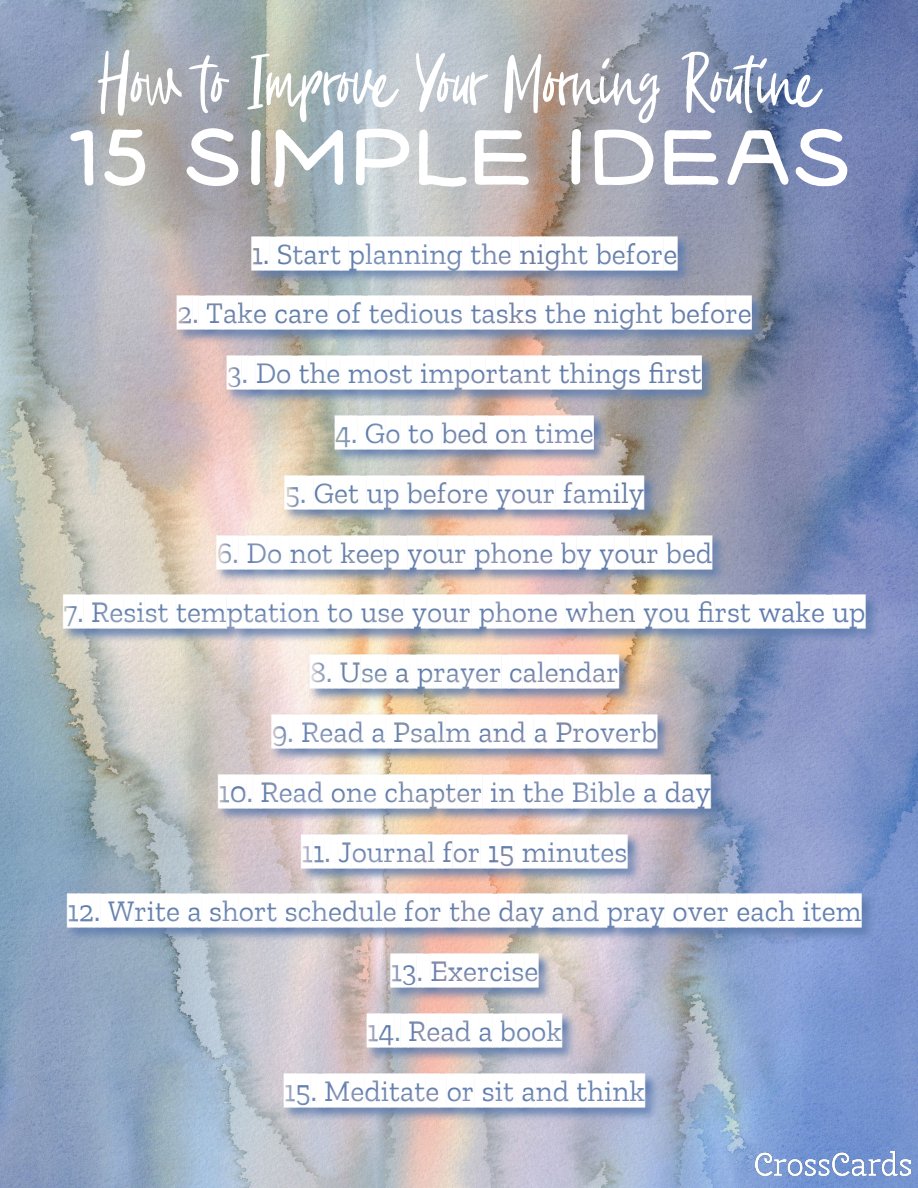
<style>
.page{position:relative;width:918px;height:1188px;background:#fff}
.page>*{position:absolute;margin:0;border:0;box-sizing:border-box;transform-origin:0 0}
.t1{font:81px "Sailors Diary Sans";color:#fff}
.t2{font:66px "Aescudos";color:#fff}
.t3{font:29.85px "Zilla Slab Highlight";color:#fff}
</style>
<div class="page">
<img style="left:0;top:0;width:918px;height:1188px">
<img style="left:61px;top:234px;width:819px;height:888px">
<img style="left:756px;top:1152px;width:154px;height:23px">
<p class="t2" style="left:98px;top:33px;width:723px">How to Improve Your Morning Routine</p>
<p class="t1" style="left:65px;top:109px;width:789px">15 SIMPLE IDEAS</p>
<p class="t3" style="left:252px;top:236px;width:427px">1. START PLANNING THE NIGHT BEFORE</p>
<p class="t3" style="left:177px;top:296px;width:576px">2. TAKE CARE OF TEDIOUS TASKS THE NIGHT BEFORE</p>
<p class="t3" style="left:227px;top:356px;width:476px">3. DO THE MOST IMPORTANT THINGS FIRST</p>
<p class="t3" style="left:335px;top:416px;width:260px">4. GO TO BED ON TIME</p>
<p class="t3" style="left:285px;top:475px;width:361px">5. GET UP BEFORE YOUR FAMILY</p>
<p class="t3" style="left:217px;top:535px;width:497px">6. DO NOT KEEP YOUR PHONE BY YOUR BED</p>
<p class="t3" style="left:64px;top:595px;width:803px">7. RESIST TEMPTATION TO USE YOUR PHONE WHEN YOU FIRST WAKE UP</p>
<p class="t3" style="left:310px;top:655px;width:310px">8. USE A PRAYER CALENDAR</p>
<p class="t3" style="left:272px;top:715px;width:387px">9. READ A PSALM AND A PROVERB</p>
<p class="t3" style="left:218px;top:774px;width:494px">10. READ ONE CHAPTER IN THE BIBLE A DAY</p>
<p class="t3" style="left:302px;top:834px;width:327px">11. JOURNAL FOR 15 MINUTES</p>
<p class="t3" style="left:68px;top:894px;width:795px">12. WRITE A SHORT SCHEDULE FOR THE DAY AND PRAY OVER EACH ITEM</p>
<p class="t3" style="left:391px;top:954px;width:149px">13. EXERCISE</p>
<p class="t3" style="left:367px;top:1014px;width:196px">14. READ A BOOK</p>
<p class="t3" style="left:284px;top:1073px;width:362px">15. MEDITATE OR SIT AND THINK</p>
</div>
